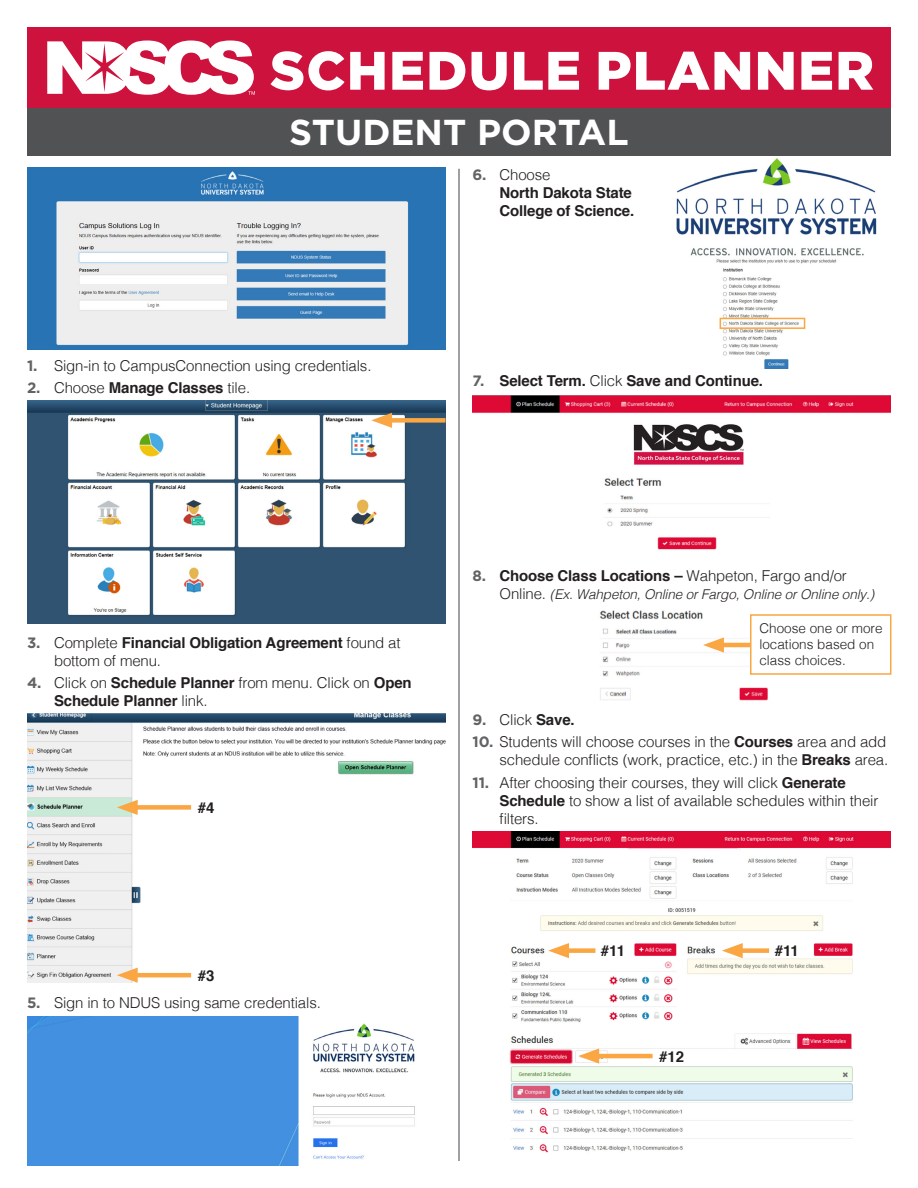
<style>
.page{position:relative;width:918px;height:1188px;background:#fff}
.page>*{position:absolute;margin:0;border:0;box-sizing:border-box;transform-origin:0 0}
.t1{font:900 54px "Gotham";letter-spacing:.02em;color:#fff}
.t2{font:700 36px "Gotham";color:#fff}
.t3{font:300 15px/18px "Helvetica";letter-spacing:-.01em;color:#231f20}
.Text{font:700 15px/18px "Helvetica";letter-spacing:-.01em;color:#231f20}
.t4{font:italic 300 13.5px "Helvetica";letter-spacing:-.01em;color:#231f20}
.Text-2{font:300 13.5px/16.2px "Helvetica";color:#231f20}
.s1{font-family:"Gotham";font-weight:700;color:#636366}
.s2{font-family:"Gotham";color:#636366}
.s3{font-weight:300}
.s4{font-weight:700}
.s5{font-style:normal;font-size:15px}
</style>
<div class="page">
<img style="left:27px;top:167px;width:419px;height:182px">
<img style="left:27px;top:400px;width:419px;height:223px">
<div style="left:384px;top:418px;width:62px;height:5px;background:#f9a643"></div>
<svg style="left:371px;top:413px;width:21px;height:15px"></svg>
<img style="left:27px;top:714px;width:419px;height:268px">
<hr style="left:129px;top:973px;width:62px;height:4px;background:#f9a643">
<svg style="left:117px;top:968px;width:21px;height:15px"></svg>
<div style="left:129px;top:805px;width:62px;height:5px;background:#f9a643"></div>
<svg style="left:117px;top:800px;width:21px;height:15px"></svg>
<img style="left:27px;top:1017px;width:388px;height:148px">
<img style="left:472px;top:396px;width:419px;height:154px">
<img style="left:600px;top:610px;width:168px;height:90px">
<hr style="left:716px;top:643px;width:61px;height:4px;background:#f9a643">
<svg style="left:703px;top:637px;width:21px;height:16px"></svg>
<div style="left:750px;top:614px;width:141px;height:61px;background:#fff;border:2px solid #f9a643"></div>
<img style="left:472px;top:831px;width:419px;height:322px">
<div style="left:561px;top:948px;width:34px;height:5px;background:#f9a643"></div>
<svg style="left:548px;top:943px;width:21px;height:15px"></svg>
<div style="left:734px;top:948px;width:35px;height:5px;background:#f9a643"></div>
<svg style="left:722px;top:943px;width:21px;height:15px"></svg>
<hr style="left:591px;top:1054px;width:62px;height:4px;background:#f9a643">
<svg style="left:578px;top:1048px;width:21px;height:16px"></svg>
<div style="left:27px;top:27px;width:864px;height:128px;background:#505253"></div>
<div style="left:27px;top:27px;width:864px;height:81px;background:#cd123d"></div>
<svg style="left:47px;top:41px;width:208px;height:54px"></svg>
<img style="left:676px;top:158px;width:201px;height:211px">
<div style="left:720px;top:318px;width:85px;height:11px;border:2px solid #f9a643"></div>
<hr style="left:458px;top:169px;width:2px;height:992px;background:#808285">
<p class="t1" style="left:270px;top:33px;width:606px">SCHEDULE PLANNER</p>
<p class="t2" style="left:289px;top:108px;width:341px">STUDENT PORTAL</p>
<p class="t3" style="left:27px;top:355px;width:346px"><span class="s1">1.</span> Sign-in to CampusConnection using credentials.</p>
<p class="Text" style="left:27px;top:380px;width:225px"><span class="s2">2.</span> <span class="s3">Choose</span> Manage Classes <span class="s3">tile.</span></p>
<p class="Text" style="left:500px;top:166px;width:136px;text-indent:-27px"><span class="s2">6.</span> <span class="s3">Choose<br></span>North Dakota State<br>College of Science.</p>
<p class="Text" style="left:472px;top:373px;width:292px"><span class="s2">7.</span> Select Term. <span class="s3">Click</span> Save and Continue.</p>
<p class="t3" style="left:54px;top:633px;width:348px;text-indent:-27px"><span class="s1">3.</span> Complete <span class="s4">Financial Obligation Agreement</span> found at bottom of menu.</p>
<p class="Text" style="left:54px;top:675px;width:359px;text-indent:-27px"><span class="s2">4.</span> <span class="s3">Click on</span> Schedule Planner <span class="s3">from menu. Click on</span> Open<br>Schedule Planner <span class="s3">link.</span></p>
<p class="Text" style="left:198px;top:800px;width:18px">#4</p>
<p class="Text" style="left:198px;top:967px;width:18px">#3</p>
<p class="t3" style="left:27px;top:992px;width:295px"><span class="s1">5.</span> Sign in to NDUS using same credentials.</p>
<p class="Text" style="left:472px;top:567px;width:376px"><span class="s2">8.</span> Choose Class Locations – <span class="s3">Wahpeton, Fargo and/or</span></p>
<p class="t4" style="left:500px;top:582px;width:376px"><span class="s5">Online.</span> (Ex. Wahpeton, Online or Fargo, Online or Online only.)</p>
<p class="Text-2" style="left:759px;top:619px;width:125px">Choose one or more locations based on class choices.</p>
<p class="t3" style="left:472px;top:710px;width:104px"><span class="s1">9.</span> Click <span class="s4">Save.</span></p>
<p class="t3" style="left:472px;top:732px;width:417px;text-align:right"><span class="s1">10.</span> Students will choose courses in the <span class="s4">Courses</span> area and add schedule conflicts (work, practice, etc.) in the <span class="s4">Breaks</span> area.</p>
<p class="t3" style="left:499px;top:772px;width:380px;text-indent:-27px"><span class="s1">11.</span> After choosing their courses, they will click <span class="s4">Generate<br>Schedule</span> to show a list of available schedules within their filters.</p>
<p class="Text" style="left:601px;top:943px;width:26px">#11</p>
<p class="Text" style="left:775px;top:943px;width:26px">#11</p>
<p class="Text" style="left:659px;top:1048px;width:27px">#12</p>
</div>
